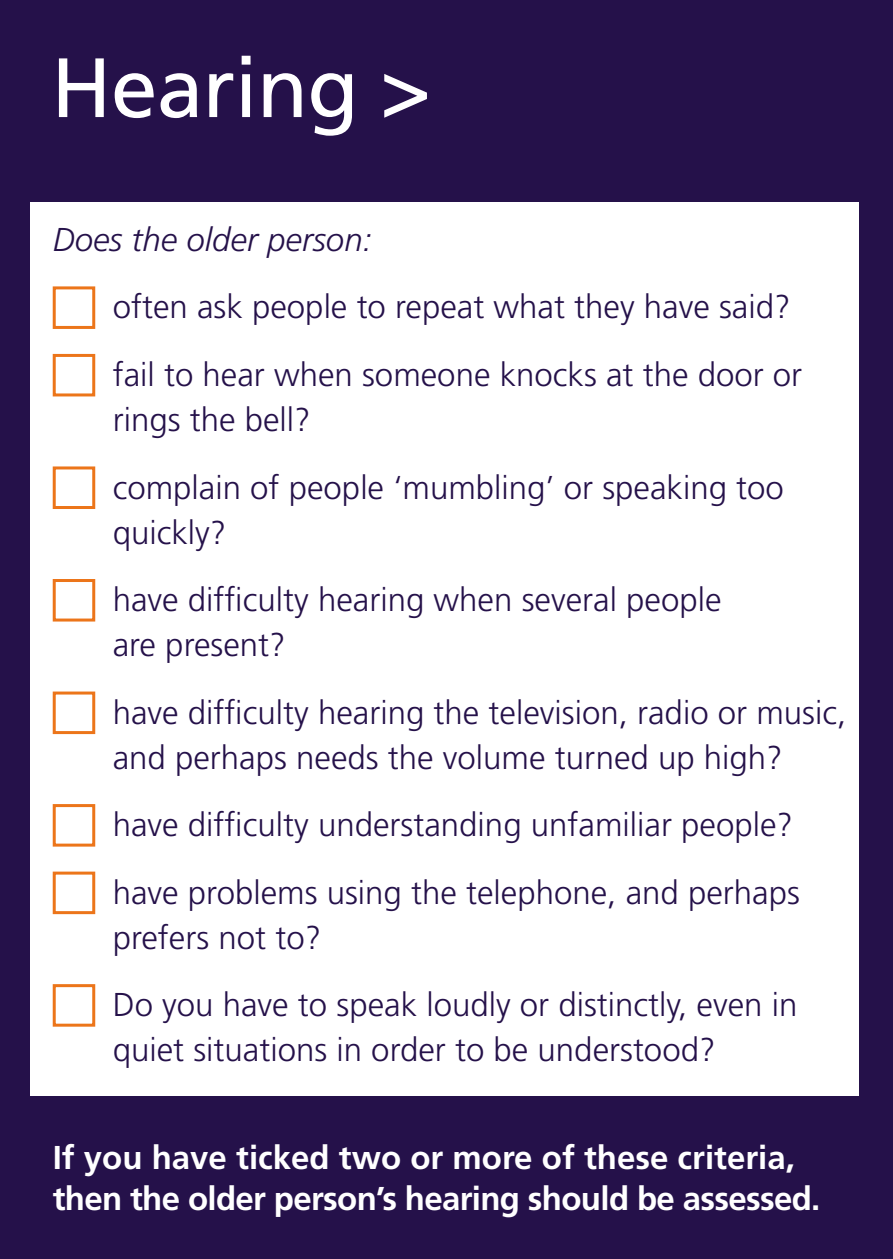
<style>
.page{position:relative;width:893px;height:1259px;background:#25114a}
.page>*{position:absolute;margin:0;border:0;box-sizing:border-box;transform-origin:0 0}
.t1{font:84px "Frutiger";letter-spacing:-.01em;color:#fff}
.t2{font:300 33px/67.5px "Frutiger";color:#25114a}
.t3{font:700 33px/40.5px "Frutiger";letter-spacing:-.02em;color:#fff}
.t4{font:italic 300 33px "Frutiger";color:#25114a}
</style>
<div class="page">
<div style="left:31px;top:203px;width:828px;height:893px;background:#fff"></div>
<div style="left:53px;top:286px;width:42px;height:43px;border:3px solid #ec751a"></div>
<div style="left:53px;top:354px;width:42px;height:42px;border:3px solid #ec751a"></div>
<div style="left:53px;top:466px;width:42px;height:43px;border:3px solid #ec751a"></div>
<div style="left:53px;top:579px;width:42px;height:42px;border:3px solid #ec751a"></div>
<div style="left:53px;top:691px;width:42px;height:43px;border:3px solid #ec751a"></div>
<div style="left:53px;top:804px;width:42px;height:42px;border:3px solid #ec751a"></div>
<div style="left:53px;top:871px;width:42px;height:43px;border:3px solid #ec751a"></div>
<div style="left:53px;top:984px;width:42px;height:42px;border:3px solid #ec751a"></div>
<h1 class="t1" style="left:51px;top:38px;width:381px">Hearing &gt;</h1>
<p class="t4" style="left:53px;top:221px;width:321px">Does the older person:</p>
<p class="t2" style="left:113px;top:274px;width:691px">often ask people to repeat what they have said? fail to hear when someone knocks at the door or</p>
<p class="t2" style="left:113px;top:386px;width:673px">rings the bell?<br>complain of people ‘mumbling’ or speaking too</p>
<p class="t2" style="left:113px;top:499px;width:610px">quickly?<br>have difficulty hearing when several people</p>
<p class="t2" style="left:113px;top:611px;width:735px">are present?<br>have difficulty hearing the television, radio or music,</p>
<p class="t2" style="left:113px;top:724px;width:689px">and perhaps needs the volume turned up high? have difficulty understanding unfamiliar people? have problems using the telephone, and perhaps</p>
<p class="t2" style="left:113px;top:904px;width:686px">prefers not to?<br>Do you have to speak loudly or distinctly, even in</p>
<p class="t2" style="left:113px;top:1016px;width:604px">quiet situations in order to be understood?</p>
<p class="t3" style="left:53px;top:1137px;width:769px">If you have ticked two or more of these criteria, then the older person’s hearing should be assessed.</p>
</div>
